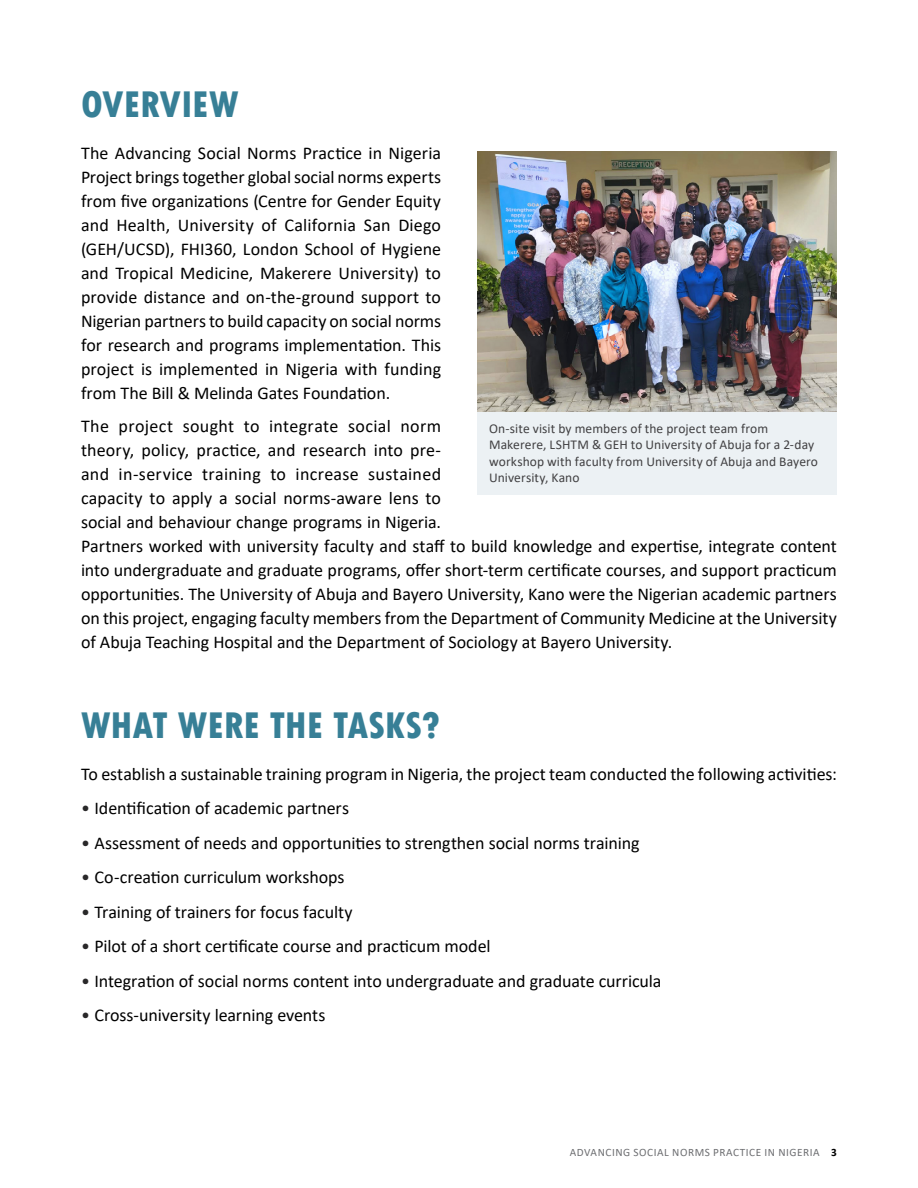
<style>
.page{position:relative;width:918px;height:1188px;background:#fff}
.page>*{position:absolute;margin:0;border:0;box-sizing:border-box;transform-origin:0 0}
.H1_-_Section_Header{font:800 condensed 39px "Tw Cen";color:#377f96}
.Body{font:18px/24px "Calibri";letter-spacing:-.005em;color:#000;text-align:justify}
.Caption_text{font:13.5px/16.5px "Calibri";letter-spacing:.005em;color:#414042}
.t1{font:11.25px "Calibri";letter-spacing:.05em;color:#6d6e71}
.s1{color:#292829}
.s2{font-weight:700;color:#000}
</style>
<div class="page">
<img style="left:477px;top:151px;width:360px;height:261px">
<div style="left:477px;top:412px;width:360px;height:82px;background:#ecf1f4"></div>
<p class="H1_-_Section_Header" style="left:81px;top:81px;width:159px">OVERVIEW</p>
<p class="Body" style="left:81px;top:140px;width:362px">The Advancing Social Norms Practice in Nigeria Project brings together global social norms experts from five organizations (Centre for Gender Equity and Health, University of California San Diego (GEH/UCSD), FHI360, London School of Hygiene and Tropical Medicine, Makerere University) to provide distance and on-the-ground support to Nigerian partners to build capacity on social norms for research and programs implementation. This project is implemented in Nigeria with funding from The Bill &amp; Melinda Gates Foundation.</p>
<p class="Body" style="left:81px;top:413px;width:758px;text-align:left">The project sought to integrate social norm<br>theory, policy, practice, and research into pre-<br>and in-service training to increase sustained<br>capacity to apply a social norms-aware lens to<br>social and behaviour change programs in Nigeria.<br>Partners worked with university faculty and staff to build knowledge and expertise, integrate content into undergraduate and graduate programs, offer short-term certificate courses, and support practicum opportunities. The University of Abuja and Bayero University, Kano were the Nigerian academic partners on this project, engaging faculty members from the Department of Community Medicine at the University of Abuja Teaching Hospital and the Department of Sociology at Bayero University.</p>
<p class="Caption_text" style="left:489px;top:420px;width:330px">On-site visit by members of the project team from Makerere, LSHTM &amp; GEH to University of Abuja for a 2-day workshop with faculty from University of Abuja and Bayero University, Kano</p>
<p class="H1_-_Section_Header" style="left:81px;top:702px;width:360px">WHAT WERE THE TASKS?</p>
<p class="Body" style="left:81px;top:761px;width:758px">To establish a sustainable training program in Nigeria, the project team conducted the following activities:</p>
<p class="Body" style="left:81px;top:796px;width:270px"><span class="s1">•</span> Identification of academic partners</p>
<p class="Body" style="left:81px;top:830px;width:560px"><span class="s1">•</span> Assessment of needs and opportunities to strengthen social norms training</p>
<p class="Body" style="left:81px;top:865px;width:265px"><span class="s1">•</span> Co-creation curriculum workshops</p>
<p class="Body" style="left:81px;top:899px;width:273px"><span class="s1">•</span> Training of trainers for focus faculty</p>
<p class="Body" style="left:81px;top:934px;width:411px"><span class="s1">•</span> Pilot of a short certificate course and practicum model</p>
<p class="Body" style="left:81px;top:968px;width:582px"><span class="s1">•</span> Integration of social norms content into undergraduate and graduate curricula</p>
<p class="Body" style="left:81px;top:1003px;width:246px"><span class="s1">•</span> Cross-university learning events</p>
<p class="t1" style="left:570px;top:1145px;width:269px">ADVANCING SOCIAL NORMS PRACTICE IN NIGERIA <span class="s2">3</span></p>
</div>
